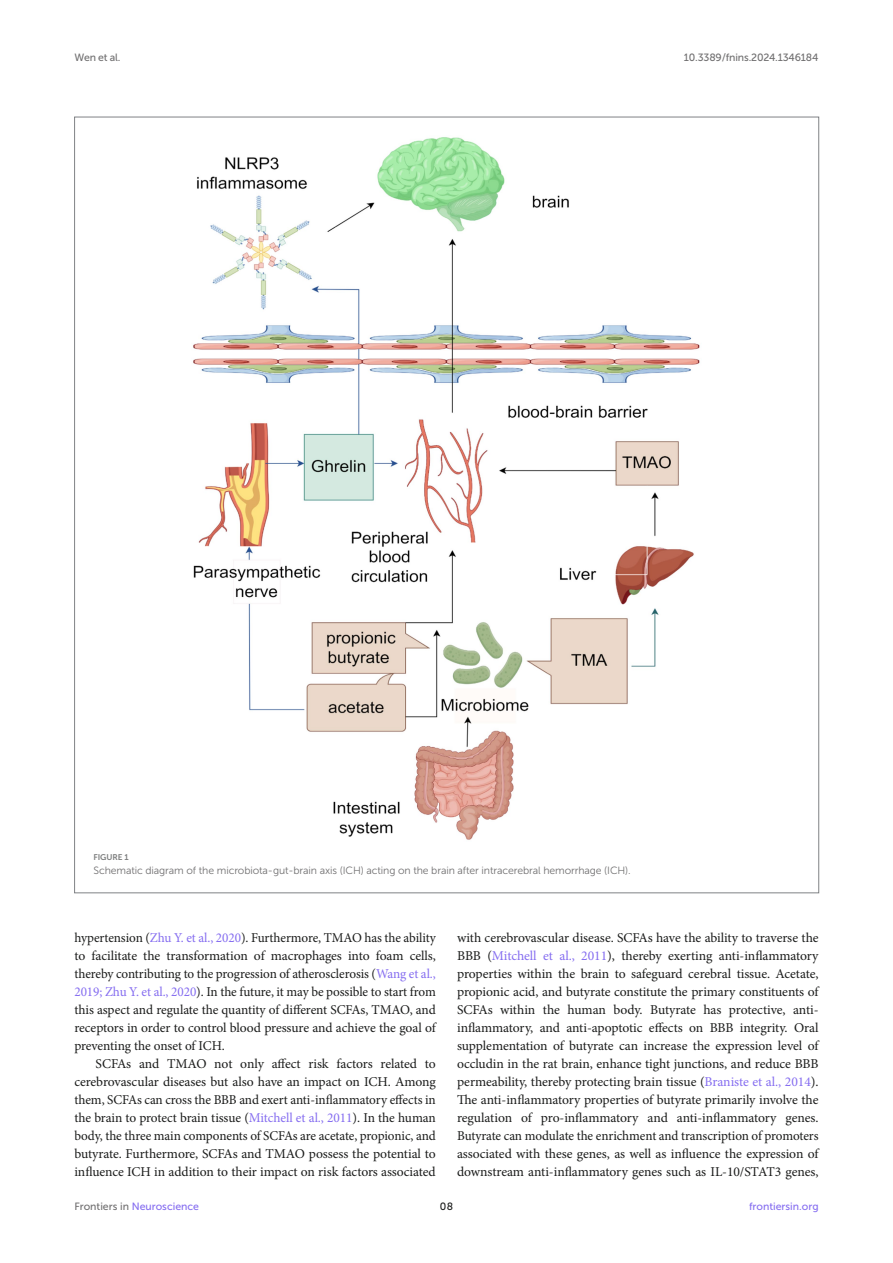
<style>
.page{position:relative;width:893px;height:1263px;background:#fff}
.page>*{position:absolute;margin:0;border:0;box-sizing:border-box;transform-origin:0 0}
.TEXT{font:13.5px/18px "Minion Pro";letter-spacing:-.01em;color:#1b1c1b;text-align:justify}
.FIG_LEG{font:10.5px "Museo Sans 300";letter-spacing:-.01em;color:#706f70}
.t1{font:10.5px "Museo Sans 500";color:#856df0}
.t2{font:10.5px "Museo Sans 500";letter-spacing:-.015em;color:#706f70}
.t3{font:10.5px "Museo Sans 500";color:#1b1c1b}
.FIG_HD{font:8.25px "Museo Sans 700";letter-spacing:-.01em;color:#7e7f7f}
.s1{color:#856df0}
.s2{color:#706f70}
</style>
<div class="page">
<img style="left:193px;top:137px;width:507px;height:703px">
<p class="t2" style="left:74px;top:51px;width:48px">Wen et al.</p>
<p class="t2" style="left:684px;top:51px;width:136px">10.3389/fnins.2024.1346184</p>
<p class="FIG_HD" style="left:94px;top:853px;width:37px">FIGURE 1</p>
<p class="FIG_LEG" style="left:94px;top:865px;width:539px">Schematic diagram of the microbiota-gut-brain axis (ICH) acting on the brain after intracerebral hemorrhage (ICH).</p>
<p class="TEXT" style="left:74px;top:929px;width:363px">hypertension (<span class="s1">Zhu Y. et al., 2020</span>). Furthermore, TMAO has the ability to facilitate the transformation of macrophages into foam cells, thereby contributing to the progression of atherosclerosis (<span class="s1">Wang et al., 2019; Zhu Y. et al., 2020</span>). In the future, it may be possible to start from this aspect and regulate the quantity of different SCFAs, TMAO, and receptors in order to control blood pressure and achieve the goal of preventing the onset of ICH.</p>
<p class="TEXT" style="left:74px;top:1055px;width:363px;text-indent:21px">SCFAs and TMAO not only affect risk factors related to cerebrovascular diseases but also have an impact on ICH. Among them, SCFAs can cross the BBB and exert anti-inflammatory effects in the brain to protect brain tissue (<span class="s1">Mitchell et al., 2011</span>). In the human body, the three main components of SCFAs are acetate, propionic, and butyrate. Furthermore, SCFAs and TMAO possess the potential to influence ICH in addition to their impact on risk factors associated</p>
<p class="TEXT" style="left:457px;top:929px;width:363px">with cerebrovascular disease. SCFAs have the ability to traverse the BBB (<span class="s1">Mitchell et al., 2011</span>), thereby exerting anti-inflammatory properties within the brain to safeguard cerebral tissue. Acetate, propionic acid, and butyrate constitute the primary constituents of SCFAs within the human body. Butyrate has protective, anti&shy;inflammatory, and anti-apoptotic effects on BBB integrity. Oral supplementation of butyrate can increase the expression level of occludin in the rat brain, enhance tight junctions, and reduce BBB permeability, thereby protecting brain tissue (<span class="s1">Braniste et al., 2014</span>).<br>The anti-inflammatory properties of butyrate primarily involve the regulation of pro-inflammatory and anti-inflammatory genes.<br>Butyrate can modulate the enrichment and transcription of promoters associated with these genes, as well as influence the expression of downstream anti-inflammatory genes such as IL-10/STAT3 genes,</p>
<p class="t1" style="left:74px;top:1200px;width:126px"><span class="s2">Frontiers in</span> Neuroscience</p>
<p class="t3" style="left:440px;top:1200px;width:15px">08</p>
<p class="t1" style="left:749px;top:1200px;width:71px">frontiersin.org</p>
</div>
